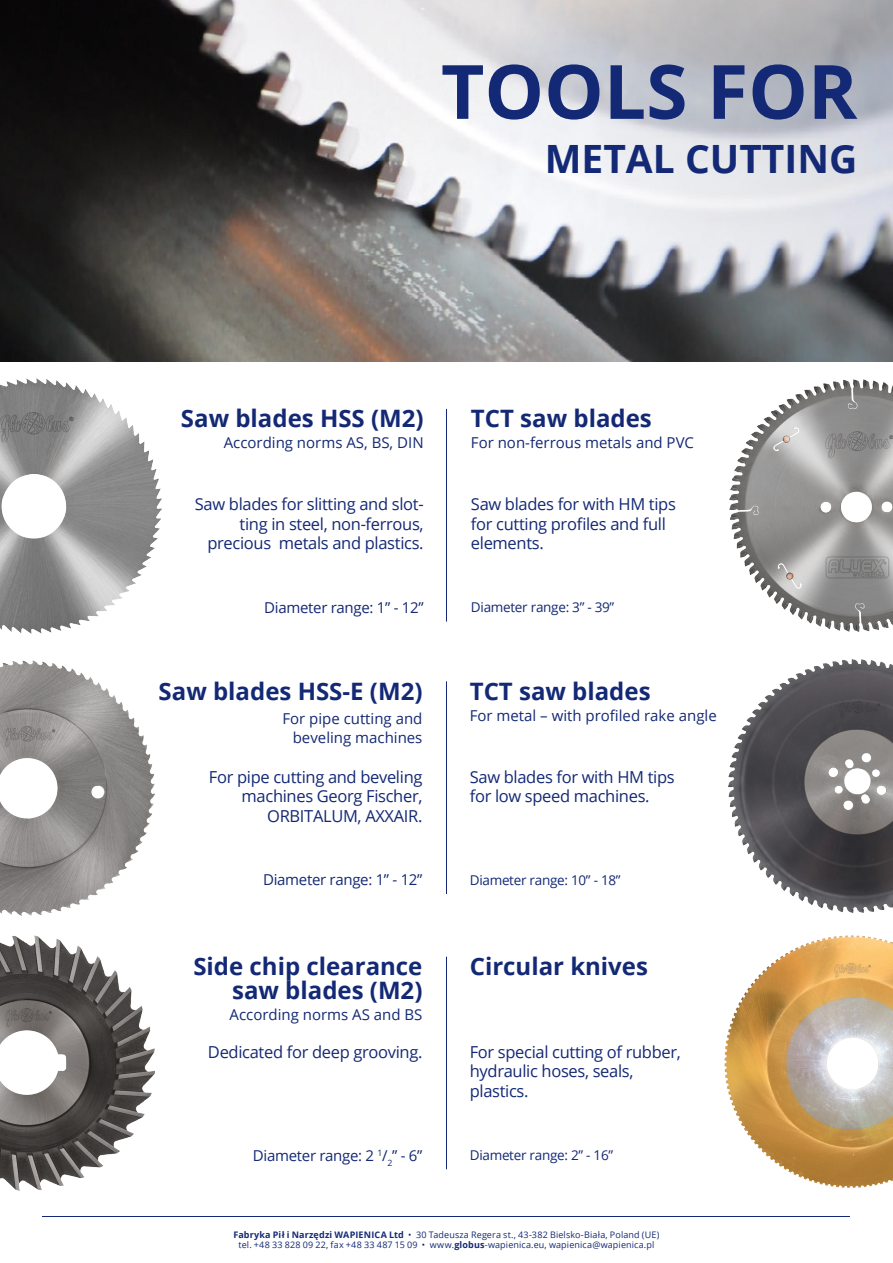
<style>
.page{position:relative;width:893px;height:1263px;background:#fff}
.page>*{position:absolute;margin:0;border:0;box-sizing:border-box;transform-origin:0 0}
.t1{font:700 75px "Open Sans";color:#142975}
.t2{font:700 39px "Open Sans";color:#142975}
.t3{font:700 24px "Open Sans";color:#142975}
.t4{font:16.5px/19.5px "Open Sans";letter-spacing:-.02em;color:#142975;text-align:right}
.t5{font:15px "Open Sans";color:#142975}
.t6{font:15px "Open Sans";letter-spacing:-.02em;color:#142975}
.t7{font:13.5px "Open Sans";letter-spacing:-.02em;color:#142975}
.t8{font:9px "Open Sans";letter-spacing:.015em;color:#142975}
.s1{font-weight:700}
</style>
<div class="page">
<img style="left:0;top:378px;width:162px;height:255px">
<hr style="left:43px;top:1216px;width:807px;height:1px;background:#142975">
<img style="left:0;top:0;width:893px;height:361px">
<hr style="left:446px;top:409px;width:1px;height:212px;background:#142975">
<hr style="left:446px;top:681px;width:1px;height:213px;background:#142975">
<hr style="left:446px;top:957px;width:1px;height:212px;background:#142975">
<img style="left:0;top:660px;width:155px;height:255px">
<img style="left:0;top:935px;width:155px;height:255px">
<img style="left:728px;top:660px;width:165px;height:252px">
<img style="left:729px;top:379px;width:164px;height:252px">
<img style="left:724px;top:935px;width:169px;height:253px">
<p class="t1" style="left:441px;top:39px;width:418px">TOOLS FOR</p>
<p class="t2" style="left:545px;top:131px;width:314px">METAL CUTTING</p>
<p class="t3" style="left:181px;top:402px;width:244px">Saw blades HSS (M2)</p>
<p class="t5" style="left:224px;top:433px;width:201px">According norms AS, BS, DIN</p>
<p class="t4" style="left:195px;top:494px;width:230px">Saw blades for slitting and slot&shy;ting in steel, non-ferrous,</p>
<p class="t4" style="left:207px;top:533px;width:218px">precious metals and plastics.</p>
<p class="t3" style="left:471px;top:402px;width:182px">TCT saw blades</p>
<p class="t5" style="left:471px;top:433px;width:225px">For non-ferrous metals and PVC</p>
<p class="t4" style="left:471px;top:494px;width:206px">Saw blades for with HM tips</p>
<p class="t4" style="left:471px;top:513px;width:196px">for cutting profiles and full</p>
<p class="t4" style="left:471px;top:533px;width:74px">elements.</p>
<p class="t6" style="left:264px;top:597px;width:161px">Diameter range: 1” - 12”</p>
<p class="t7" style="left:471px;top:598px;width:145px">Diameter range: 3” - 39”</p>
<p class="t3" style="left:159px;top:674px;width:265px">Saw blades HSS-E (M2)</p>
<p class="t5" style="left:282px;top:708px;width:142px">For pipe cutting and</p>
<p class="t5" style="left:293px;top:727px;width:131px">beveling machines</p>
<p class="t4" style="left:209px;top:766px;width:215px">For pipe cutting and beveling</p>
<p class="t4" style="left:242px;top:786px;width:182px">machines Georg Fischer,</p>
<p class="t4" style="left:267px;top:805px;width:157px">ORBITALUM, AXXAIR.</p>
<p class="t3" style="left:470px;top:674px;width:182px">TCT saw blades</p>
<p class="t5" style="left:470px;top:705px;width:248px">For metal – with profiled rake angle</p>
<p class="t4" style="left:470px;top:766px;width:206px">Saw blades for with HM tips</p>
<p class="t4" style="left:470px;top:786px;width:181px">for low speed machines.</p>
<p class="t6" style="left:263px;top:870px;width:161px">Diameter range: 1” - 12”</p>
<p class="t7" style="left:470px;top:871px;width:152px">Diameter range: 10” - 18”</p>
<p class="t3" style="left:193px;top:949px;width:231px">Side chip clearance</p>
<p class="t3" style="left:232px;top:973px;width:192px">saw blades (M2)</p>
<p class="t5" style="left:230px;top:1004px;width:194px">According norms AS and BS</p>
<p class="t4" style="left:208px;top:1042px;width:216px">Dedicated for deep grooving.</p>
<p class="t3" style="left:470px;top:949px;width:180px">Circular knives</p>
<p class="t4" style="left:470px;top:1042px;width:213px">For special cutting of rubber,</p>
<p class="t4" style="left:470px;top:1061px;width:165px">hydraulic hoses, seals,</p>
<p class="t4" style="left:470px;top:1081px;width:60px">plastics.</p>
<p class="t6" style="left:253px;top:1145px;width:171px">Diameter range: 2 <sup>1</sup>/<sub>2</sub>” - 6”</p>
<p class="t7" style="left:470px;top:1146px;width:145px">Diameter range: 2” - 16”</p>
<p class="t8" style="left:233px;top:1228px;width:427px"><span class="s1">Fabryka Pił i Narzędzi WAPIENICA Ltd</span> • 30 Tadeusza Regera st., 43-382 Bielsko-Biała, Poland (UE)</p>
<p class="t8" style="left:238px;top:1239px;width:417px">tel. +48 33 828 09 22, fax +48 33 487 15 09 • www.<span class="s1">globus</span>-wapienica.eu, wapienica@wapienica.pl</p>
</div>
